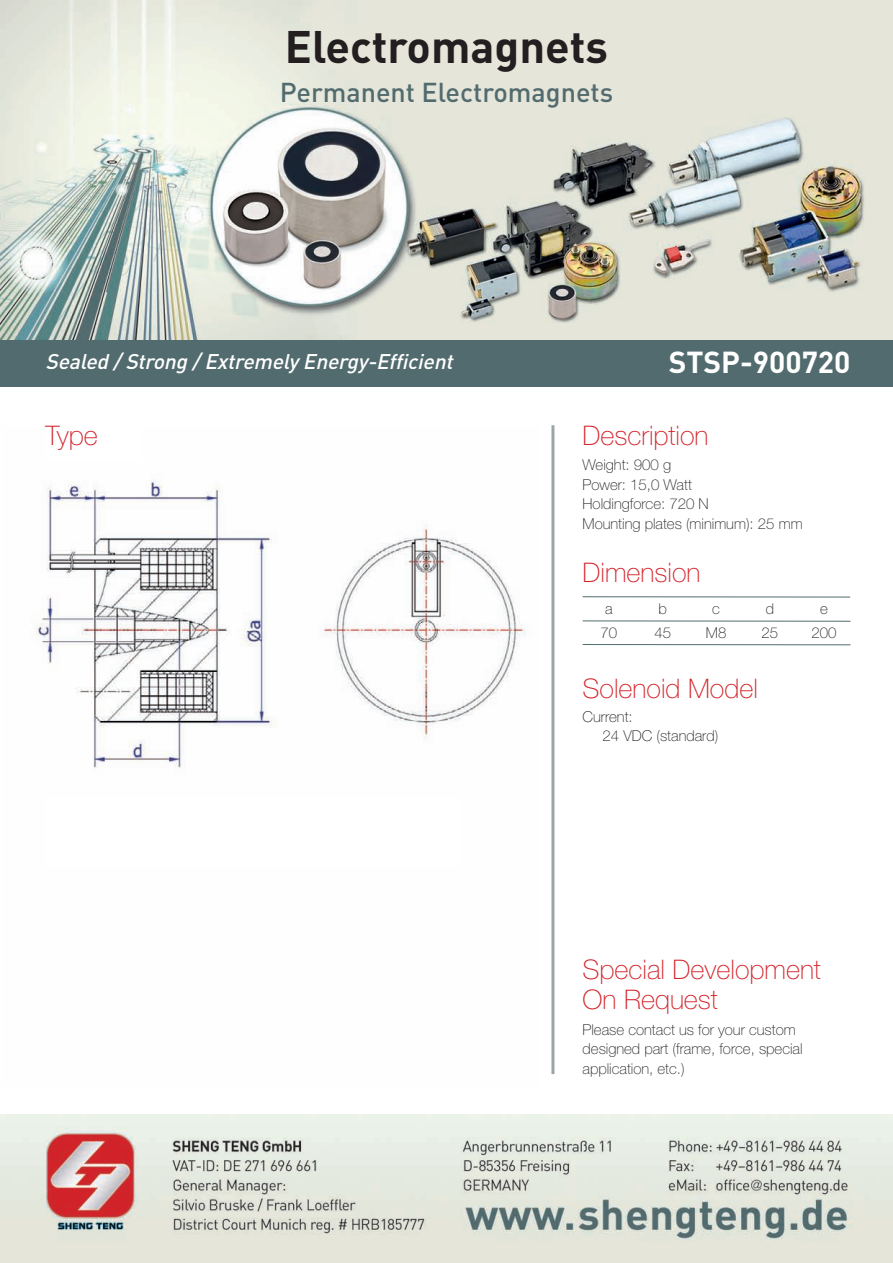
<style>
.page{position:relative;width:893px;height:1263px;background:#fff}
.page>*{position:absolute;margin:0;border:0;box-sizing:border-box;transform-origin:0 0}
.t1{font:700 45px "DIN";color:#231f20}
.t2{font:700 30px "DIN";color:#fff}
.t3{font:100 27px/30px "Helvetica Neue";color:#d32229}
.t4{font:500 27px "DIN";color:#526b6e}
.t5{font:italic 500 21px "DIN";color:#fff}
.t6{font:100 15px/19.5px "Helvetica Neue";color:#231f20}
</style>
<div class="page">
<img style="left:35px;top:480px;width:491px;height:288px">
<img style="left:0;top:0;width:893px;height:340px">
<img style="left:0;top:1114px;width:893px;height:149px">
<div style="left:0;top:340px;width:893px;height:47px;background:#526b6e"></div>
<hr style="left:583px;top:644px;width:267px;height:1px;background:#526b6e">
<hr style="left:583px;top:596px;width:267px;height:1px;background:#526b6e">
<hr style="left:583px;top:620px;width:267px;height:2px;background:#526b6e">
<hr style="left:551px;top:425px;width:3px;height:649px;background:#9aa5a8">
<h1 class="t1" style="left:285px;top:21px;width:325px">Electromagnets</h1>
<h3 class="t4" style="left:280px;top:77px;width:335px">Permanent Electromagnets</h3>
<h3 class="t5" style="left:46px;top:350px;width:413px">Sealed / Strong / Extremely Energy-Efficient</h3>
<h2 class="t2" style="left:669px;top:346px;width:183px">STSP-900720</h2>
<h3 class="t3" style="left:45px;top:422px;width:54px">Type</h3>
<h3 class="t3" style="left:583px;top:422px;width:127px">Description</h3>
<p class="t6" style="left:583px;top:456px;width:222px">Weight: 900 g<br>Power: 15,0 Watt<br>Holdingforce: 720 N<br>Mounting plates (minimum): 25 mm</p>
<h3 class="t3" style="left:583px;top:560px;width:119px">Dimension</h3>
<p class="t6" style="left:601px;top:598px;width:18px;line-height:24px;text-align:center">a<br>70</p>
<p class="t6" style="left:654px;top:597px;width:18px;line-height:24px">b<br>45</p>
<p class="t6" style="left:706px;top:597px;width:22px;line-height:24px;text-align:center">c<br>M8</p>
<p class="t6" style="left:762px;top:597px;width:18px;line-height:24px">d<br>25</p>
<p class="t6" style="left:812px;top:597px;width:26px;line-height:24px;text-align:center">e<br>200</p>
<h3 class="t3" style="left:583px;top:675px;width:177px">Solenoid Model</h3>
<p class="t6" style="left:603px;top:708px;width:117px;text-indent:-20px">Current:<br>24 VDC (standard)</p>
<h3 class="t3" style="left:583px;top:957px;width:240px">Special Development<br>On Request</h3>
<p class="t6" style="left:583px;top:1021px;width:222px">Please contact us for your custom designed part (frame, force, special application, etc.)</p>
</div>
